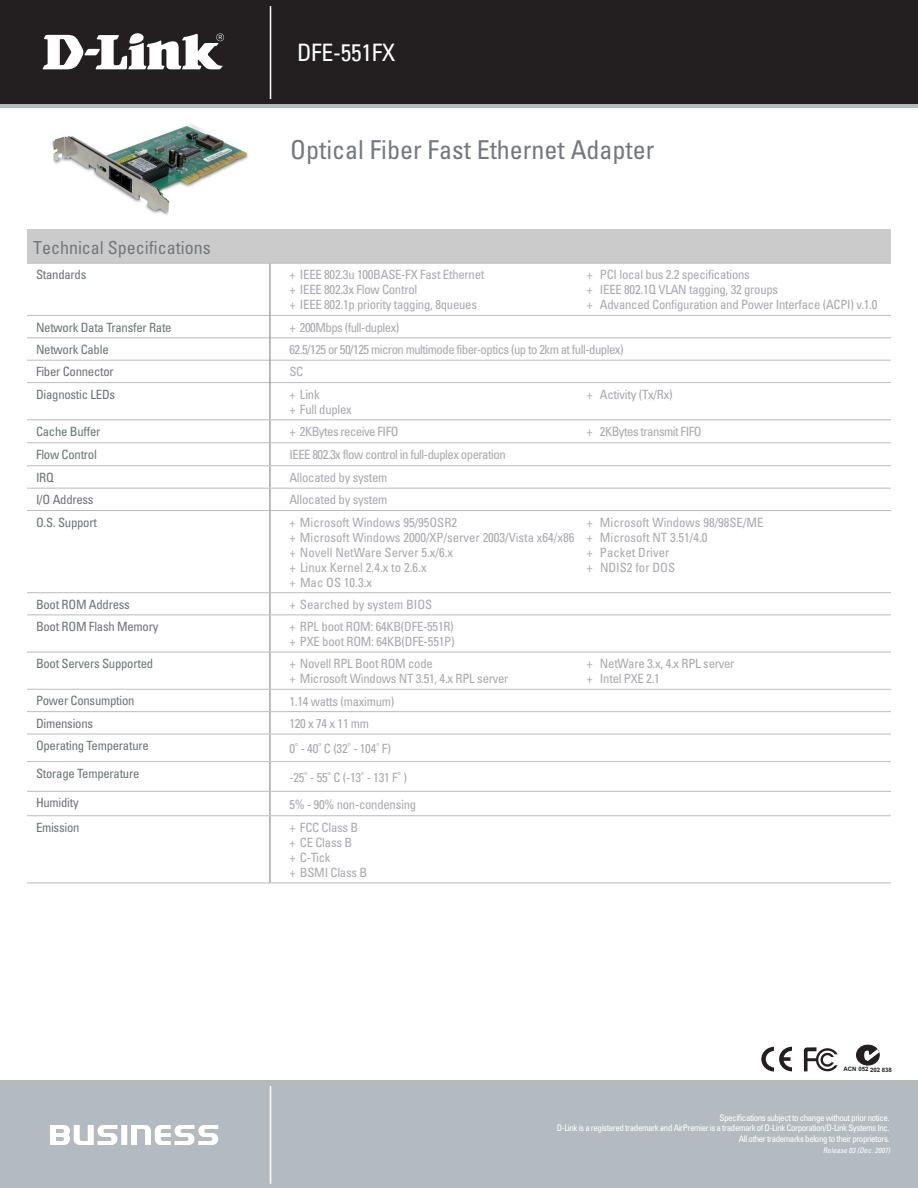
<style>
.page{position:relative;width:918px;height:1188px;background:#fff}
.page>*{position:absolute;margin:0;border:0;box-sizing:border-box;transform-origin:0 0}
.t1{font:condensed 26.1px "Univers";color:#74787d}
.t2{font:condensed 24px "Univers";letter-spacing:-.01em;color:#fff}
.t3{font:condensed 18px "Univers";color:#74787d}
.t4{font:condensed 12.75px/15px "Univers";letter-spacing:-.02em;color:#a8a9ad}
.t5{font:condensed 12.75px "Univers";letter-spacing:-.02em;color:#6c7375}
.t6{font:condensed 12.75px/15px "Univers";color:#a8a9ad}
.t7{font:condensed 12.75px "Univers";letter-spacing:-.04em;color:#a8a9ad}
.t8{font:condensed 9px/10.8px "Univers";letter-spacing:-.05em;color:#fff;text-align:right}
.t9{font:italic condensed 7.5px "Univers";color:#fff}
.t10{font:700 6px "Arial";letter-spacing:-.005em;color:#231f20}
</style>
<div class="page">
<div style="left:0;top:0;width:918px;height:108px;background:linear-gradient(to right,#b3bbc0,#b3bbc0)"></div>
<div style="left:0;top:0;width:918px;height:103px;background:#231f20"></div>
<div style="left:0;top:1080px;width:918px;height:108px;background:#b3bbc0"></div>
<hr style="left:270px;top:6px;width:1px;height:93px;background:#fff">
<hr style="left:270px;top:1086px;width:1px;height:98px;background:#fff">
<svg style="left:50px;top:1125px;width:168px;height:20px"></svg>
<svg style="left:43px;top:33px;width:181px;height:36px"></svg>
<img style="left:52px;top:124px;width:196px;height:91px">
<div style="left:27px;top:230px;width:864px;height:33px;background:#cbcbcc"></div>
<hr style="left:27px;top:263px;width:243px;height:1px;background:#bebcbe">
<hr style="left:270px;top:263px;width:621px;height:1px;background:#bebcbe">
<hr style="left:27px;top:315px;width:243px;height:1px;background:#bebcbe">
<hr style="left:270px;top:315px;width:621px;height:1px;background:#bebcbe">
<hr style="left:27px;top:337px;width:243px;height:1px;background:#bebcbe">
<hr style="left:270px;top:337px;width:621px;height:1px;background:#bebcbe">
<hr style="left:27px;top:360px;width:243px;height:1px;background:#bebcbe">
<hr style="left:270px;top:360px;width:621px;height:1px;background:#bebcbe">
<hr style="left:27px;top:382px;width:243px;height:1px;background:#bebcbe">
<hr style="left:270px;top:382px;width:621px;height:1px;background:#bebcbe">
<hr style="left:27px;top:510px;width:243px;height:1px;background:#bebcbe">
<hr style="left:270px;top:510px;width:621px;height:1px;background:#bebcbe">
<hr style="left:27px;top:883px;width:243px;height:1px;background:#bebcbe">
<hr style="left:270px;top:883px;width:621px;height:1px;background:#bebcbe">
<hr style="left:270px;top:264px;width:1px;height:51px;background:#74787d">
<svg style="left:270px;top:315px;width:1px;height:68px"></svg>
<hr style="left:270px;top:383px;width:1px;height:36px;background:#74787d">
<svg style="left:270px;top:420px;width:1px;height:91px"></svg>
<hr style="left:270px;top:511px;width:1px;height:81px;background:#74787d">
<svg style="left:270px;top:593px;width:1px;height:22px"></svg>
<hr style="left:270px;top:615px;width:1px;height:37px;background:#74787d">
<hr style="left:270px;top:652px;width:1px;height:37px;background:#74787d">
<svg style="left:270px;top:690px;width:1px;height:125px"></svg>
<hr style="left:270px;top:816px;width:1px;height:67px;background:#74787d">
<hr style="left:27px;top:442px;width:243px;height:1px;background:#bebcbe">
<hr style="left:270px;top:442px;width:621px;height:1px;background:#bebcbe">
<hr style="left:27px;top:465px;width:243px;height:1px;background:#bebcbe">
<hr style="left:270px;top:465px;width:621px;height:1px;background:#bebcbe">
<hr style="left:27px;top:488px;width:243px;height:1px;background:#bebcbe">
<hr style="left:270px;top:488px;width:621px;height:1px;background:#bebcbe">
<hr style="left:27px;top:615px;width:243px;height:1px;background:#bebcbe">
<hr style="left:270px;top:615px;width:621px;height:1px;background:#bebcbe">
<hr style="left:27px;top:419px;width:243px;height:1px;background:#bebcbe">
<hr style="left:270px;top:419px;width:621px;height:1px;background:#bebcbe">
<hr style="left:27px;top:592px;width:243px;height:1px;background:#bebcbe">
<hr style="left:270px;top:592px;width:621px;height:1px;background:#bebcbe">
<hr style="left:27px;top:652px;width:243px;height:1px;background:#bebcbe">
<hr style="left:27px;top:689px;width:243px;height:1px;background:#bebcbe">
<hr style="left:27px;top:711px;width:243px;height:1px;background:#bebcbe">
<hr style="left:27px;top:734px;width:243px;height:1px;background:#bebcbe">
<hr style="left:27px;top:761px;width:243px;height:1px;background:#bebcbe">
<hr style="left:27px;top:791px;width:243px;height:1px;background:#bebcbe">
<hr style="left:27px;top:815px;width:243px;height:1px;background:#bebcbe">
<hr style="left:270px;top:652px;width:621px;height:1px;background:#bebcbe">
<hr style="left:270px;top:689px;width:621px;height:1px;background:#bebcbe">
<hr style="left:270px;top:711px;width:621px;height:1px;background:#bebcbe">
<hr style="left:270px;top:734px;width:621px;height:1px;background:#bebcbe">
<hr style="left:270px;top:761px;width:621px;height:1px;background:#bebcbe">
<hr style="left:270px;top:791px;width:621px;height:1px;background:#bebcbe">
<hr style="left:270px;top:815px;width:621px;height:1px;background:#bebcbe">
<div style="left:856px;top:1045px;width:23px;height:20px;background:#231f20;border-radius:50%"></div>
<div style="left:856px;top:1045px;width:24px;height:20px;border:1px solid #231f20;border-radius:50%"></div>
<svg style="left:864px;top:1049px;width:15px;height:12px"></svg>
<svg style="left:761px;top:1047px;width:31px;height:25px"></svg>
<svg style="left:804px;top:1047px;width:34px;height:24px"></svg>
<h2 class="t2" style="left:297px;top:37px;width:100px">DFE-551FX</h2>
<h1 class="t1" style="left:290px;top:133px;width:366px">Optical Fiber Fast Ethernet Adapter</h1>
<h3 class="t3" style="left:33px;top:236px;width:179px">Technical Specifications</h3>
<p class="t5" style="left:36px;top:267px;width:52px">Standards</p>
<p class="t4" style="left:289px;top:267px;width:196px">+ IEEE 802.3u 100BASE-FX Fast Ethernet</p>
<p class="t4" style="left:586px;top:267px;width:165px">+ PCI local bus 2.2 specifications</p>
<p class="t4" style="left:289px;top:282px;width:129px">+ IEEE 802.3x Flow Control</p>
<p class="t4" style="left:586px;top:282px;width:193px">+ IEEE 802.1Q VLAN tagging, 32 groups</p>
<p class="t4" style="left:289px;top:297px;width:189px">+ IEEE 802.1p priority tagging, 8queues</p>
<p class="t4" style="left:586px;top:297px;width:293px">+ Advanced Configuration and Power Interface (ACPI) v.1.0</p>
<p class="t5" style="left:36px;top:319px;width:137px">Network Data Transfer Rate</p>
<p class="t7" style="left:289px;top:319px;width:112px">+ 200Mbps (full-duplex)</p>
<p class="t5" style="left:36px;top:341px;width:74px">Network Cable</p>
<p class="t7" style="left:289px;top:341px;width:336px">62.5/125 or 50/125 micron multimode fiber-optics (up to 2km at full-duplex)</p>
<p class="t5" style="left:36px;top:364px;width:79px">Fiber Connector</p>
<p class="t4" style="left:289px;top:364px;width:15px">SC</p>
<p class="t5" style="left:36px;top:386px;width:81px">Diagnostic LEDs</p>
<p class="t4" style="left:289px;top:387px;width:32px">+ Link</p>
<p class="t4" style="left:586px;top:387px;width:88px">+ Activity (Tx/Rx)</p>
<p class="t4" style="left:289px;top:402px;width:64px">+ Full duplex</p>
<p class="t5" style="left:36px;top:423px;width:66px">Cache Buffer</p>
<p class="t7" style="left:289px;top:424px;width:111px">+ 2KBytes receive FIFO</p>
<p class="t7" style="left:586px;top:424px;width:117px">+ 2KBytes transmit FIFO</p>
<p class="t5" style="left:36px;top:446px;width:62px">Flow Control</p>
<p class="t7" style="left:289px;top:447px;width:218px">IEEE 802.3x flow control in full-duplex operation</p>
<p class="t5" style="left:36px;top:469px;width:19px">IRQ</p>
<p class="t4" style="left:289px;top:470px;width:100px">Allocated by system</p>
<p class="t5" style="left:36px;top:492px;width:59px">I/O Address</p>
<p class="t4" style="left:289px;top:492px;width:100px">Allocated by system</p>
<p class="t5" style="left:36px;top:514px;width:62px">O.S. Support</p>
<p class="t6" style="left:289px;top:515px;width:169px">+ Microsoft Windows 95/95OSR2</p>
<p class="t6" style="left:289px;top:515px;width:476px;text-indent:297px">+ Microsoft Windows 98/98SE/ME + Microsoft Windows 2000/XP/server 2003/Vista x64/x86 + Microsoft NT 3.51/4.0<br>+ Novell NetWare Server 5.x/6.x</p>
<p class="t6" style="left:586px;top:544px;width:84px">+ Packet Driver</p>
<p class="t6" style="left:289px;top:559px;width:139px">+ Linux Kernel 2.4.x to 2.6.x</p>
<p class="t6" style="left:587px;top:559px;width:90px">+ NDIS2 for DOS</p>
<p class="t4" style="left:290px;top:574px;width:84px">+ Mac OS 10.3.x</p>
<p class="t5" style="left:36px;top:596px;width:95px">Boot ROM Address</p>
<p class="t6" style="left:289px;top:597px;width:144px">+ Searched by system BIOS</p>
<p class="t5" style="left:36px;top:618px;width:124px">Boot ROM Flash Memory</p>
<p class="t4" style="left:289px;top:619px;width:167px">+ RPL boot ROM: 64KB(DFE-551R) + PXE boot ROM: 64KB(DFE-551P)</p>
<p class="t5" style="left:36px;top:656px;width:119px">Boot Servers Supported</p>
<p class="t4" style="left:289px;top:656px;width:145px">+ Novell RPL Boot ROM code</p>
<p class="t4" style="left:586px;top:656px;width:150px">+ NetWare 3.x, 4.x RPL server</p>
<p class="t4" style="left:289px;top:671px;width:221px">+ Microsoft Windows NT 3.51, 4.x RPL server</p>
<p class="t4" style="left:586px;top:671px;width:75px">+ Intel PXE 2.1</p>
<p class="t5" style="left:36px;top:693px;width:100px">Power Consumption</p>
<p class="t4" style="left:289px;top:693px;width:106px">1.14 watts (maximum)</p>
<p class="t5" style="left:36px;top:715px;width:59px">Dimensions</p>
<p class="t4" style="left:289px;top:716px;width:81px">120 x 74 x 11 mm</p>
<p class="t5" style="left:36px;top:738px;width:114px">Operating Temperature</p>
<p class="t4" style="left:289px;top:741px;width:103px">0˚ - 40˚ C (32˚ - 104˚ F)</p>
<p class="t5" style="left:36px;top:765px;width:105px">Storage Temperature</p>
<p class="t4" style="left:289px;top:769px;width:119px">-25˚ - 55˚ C (-13˚ - 131 F˚ )</p>
<p class="t5" style="left:36px;top:795px;width:44px">Humidity</p>
<p class="t4" style="left:289px;top:796px;width:128px">5% - 90% non-condensing</p>
<p class="t5" style="left:36px;top:819px;width:45px">Emission</p>
<p class="t4" style="left:289px;top:820px;width:79px">+ FCC Class B + CE Class B<br>+ C-Tick<br>+ BSMI Class B</p>
<p class="t10" style="left:844px;top:1065px;width:50px">ACN 052 202 838</p>
<p class="t8" style="left:557px;top:1112px;width:334px">Specifications subject to change without prior notice.<br>D-Link is a registered trademark and AirPremier is a trademark of D-Link Corporation/D-Link Systems Inc.<br>All other trademarks belong to their proprietors.</p>
<p class="t9" style="left:823px;top:1146px;width:70px">Release 03 (Dec.2007)</p>
</div>
